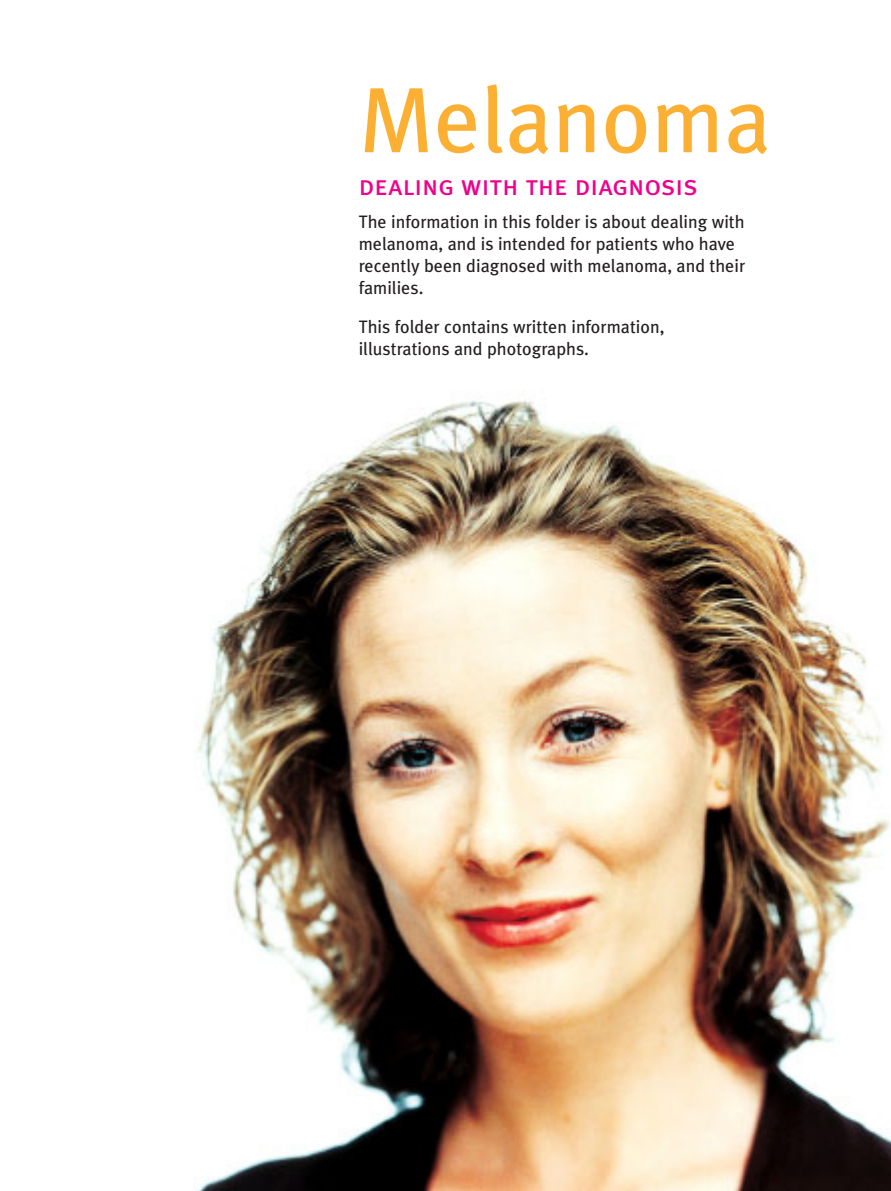
<style>
.page{position:relative;width:891px;height:1191px;background:#fff}
.page>*{position:absolute;margin:0;border:0;box-sizing:border-box;transform-origin:0 0}
.t1{font:92.6px "Meta Plus";color:#fbb033}
.t2{font:28px "Meta Plus Book Caps";color:#ed028c}
.t3{font:18px/22px "Meta Plus";color:#231f20}
</style>
<div class="page">
<img style="left:197px;top:400px;width:693px;height:791px">
<h1 class="t1" style="left:358px;top:66px;width:413px">Melanoma</h1>
<h2 class="t2" style="left:358px;top:169px;width:340px">dealing with the diagnosis</h2>
<p class="t3" style="left:358px;top:211px;width:388px">The information in this folder is about dealing with melanoma, and is intended for patients who have recently been diagnosed with melanoma, and their families.</p>
<p class="t3" style="left:358px;top:316px;width:307px">This folder contains written information, illustrations and photographs.</p>
</div>
